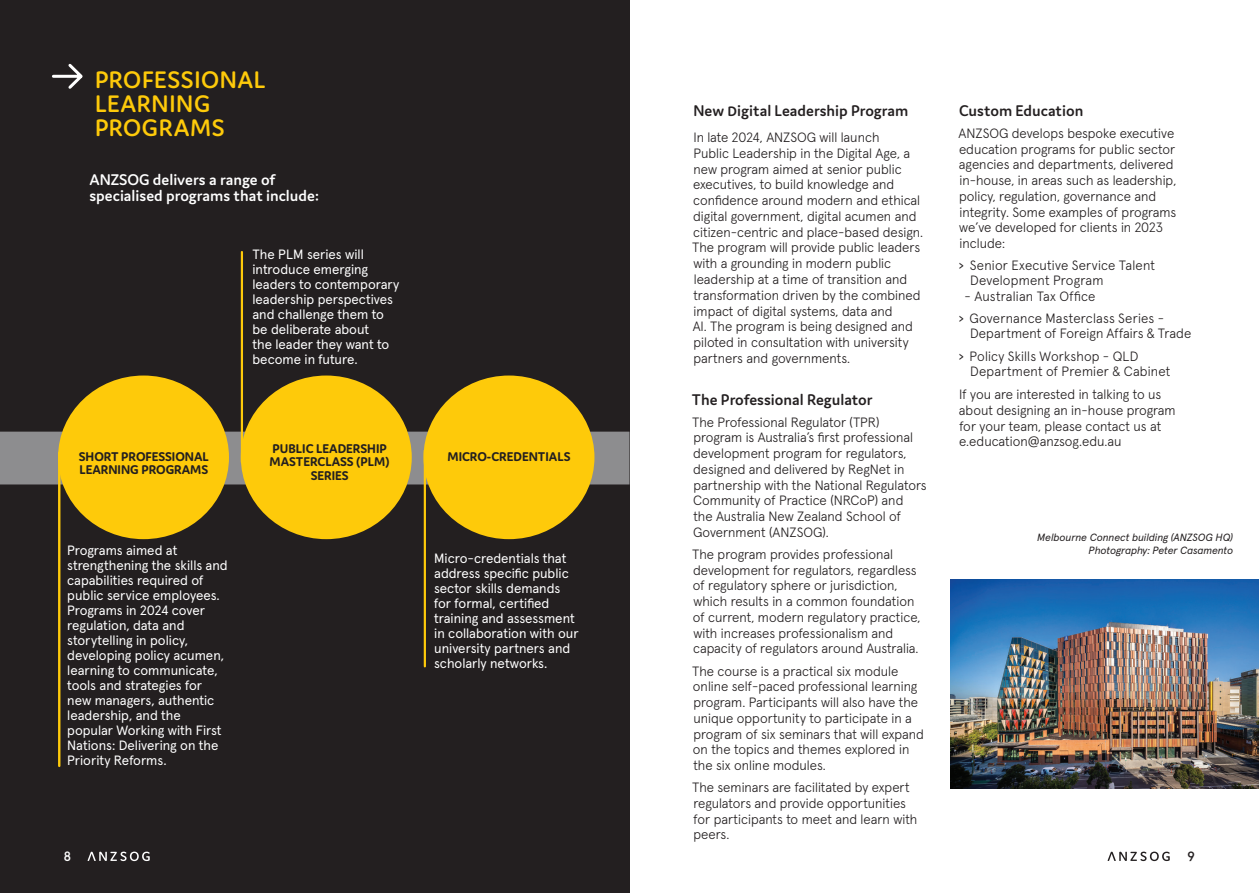
<style>
.page{position:relative;width:1259px;height:893px;background:#fff}
.page>*{position:absolute;margin:0;border:0;box-sizing:border-box;transform-origin:0 0}
.A5_Section_Heading{font:600 25.5px/24.2px "Domus";letter-spacing:.02em;color:#feca0a}
.Bodycopy_new{font:600 16.5px "Domus";color:#231f20}
.Bodycopy_new-2{font:600 16.5px/15.8px "Domus";color:#fff}
.Bodycopy_new-3{font:300 13.5px/15.8px "Apercu";color:#231f20}
.A5_bodycopy{font:13.5px/15px "Apercu";color:#fff}
.t1{font:700 13.5px/13.5px "Domus";color:#231f20}
.Bodycopy_new-4{font:500 13.5px "Apercu";color:#fff}
.Bodycopy_new-5{font:500 13.5px "Apercu";color:#231f20}
.t2{font:italic 10.5px/12.6px "Apercu";letter-spacing:-.005em;color:#231f20;text-align:right}
.s1{font-weight:400}
</style>
<div class="page">
<div style="left:0;top:0;width:629px;height:893px;background:#231f20"></div>
<img style="left:950px;top:579px;width:309px;height:209px">
<div style="left:0;top:432px;width:629px;height:52px;background:#8d8d8f"></div>
<div style="left:60px;top:378px;width:167px;height:159px;background:#feca0a;border-radius:50%"></div>
<div style="left:58px;top:375px;width:171px;height:164px;border:4px solid #feca0a;border-radius:50%"></div>
<div style="left:243px;top:378px;width:166px;height:159px;background:#feca0a;border-radius:50%"></div>
<div style="left:241px;top:375px;width:171px;height:164px;border:4px solid #feca0a;border-radius:50%"></div>
<div style="left:426px;top:378px;width:166px;height:159px;background:#feca0a;border-radius:50%"></div>
<div style="left:423px;top:375px;width:171px;height:164px;border:4px solid #feca0a;border-radius:50%"></div>
<hr style="left:58px;top:453px;width:2px;height:313px;background:#feca0a">
<hr style="left:424px;top:450px;width:2px;height:216px;background:#feca0a">
<hr style="left:241px;top:252px;width:2px;height:210px;background:#feca0a">
<svg style="left:1107px;top:852px;width:62px;height:9px"></svg>
<svg style="left:88px;top:852px;width:62px;height:9px"></svg>
<svg style="left:52px;top:63px;width:31px;height:26px"></svg>
<p class="A5_Section_Heading" style="left:95px;top:67px;width:172px">PROFESSIONAL<br>LEARNING<br>PROGRAMS</p>
<p class="Bodycopy_new-2" style="left:89px;top:172px;width:231px">ANZSOG delivers a range of specialised programs that include:</p>
<p class="A5_bodycopy" style="left:252px;top:245px;width:148px">The PLM series will introduce emerging leaders to contemporary leadership perspectives and challenge them to be deliberate about<br>the leader they want to become in future.</p>
<p class="t1" style="left:79px;top:449px;width:132px">SHORT PROFESSIONAL<br>LEARNING PROGRAMS</p>
<p class="t1" style="left:270px;top:441px;width:122px;text-align:center">PUBLIC LEADERSHIP<br>MASTERCLASS (PLM)<br>SERIES</p>
<p class="t1" style="left:447px;top:449px;width:124px">MICRO-CREDENTIALS</p>
<p class="A5_bodycopy" style="left:67px;top:541px;width:162px">Programs aimed at strengthening the skills and capabilities required of public service employees.<br>Programs in 2024 cover regulation, data and storytelling in policy, developing policy acumen, learning to communicate, tools and strategies for new managers, authentic leadership, and the popular Working with First<br>Nations: Delivering on the<br>Priority Reforms.</p>
<p class="A5_bodycopy" style="left:434px;top:549px;width:146px">Micro-credentials that address specific public sector skills demands for formal, certified training and assessment in collaboration with our university partners and scholarly networks.</p>
<p class="Bodycopy_new" style="left:693px;top:102px;width:216px">New Digital Leadership Program</p>
<p class="Bodycopy_new-3" style="left:692px;top:128px;width:233px">In late 2024, ANZSOG will launch<br>Public Leadership in the Digital Age, a new program aimed at senior public executives, to build knowledge and confidence around modern and ethical digital government, digital acumen and citizen-centric and place-based design.<br>The program will provide public leaders with a grounding in modern public leadership at a time of transition and transformation driven by the combined impact of digital systems, data and<br>AI. The program is being designed and piloted in consultation with university partners and governments.</p>
<p class="Bodycopy_new" style="left:692px;top:390px;width:182px">The Professional Regulator</p>
<p class="Bodycopy_new-3" style="left:692px;top:413px;width:236px">The Professional Regulator (TPR) program is Australia’s first professional development program for regulators, designed and delivered by RegNet in partnership with the National Regulators Community of Practice (NRCoP) and<br>the Australia New Zealand School of Government (ANZSOG).</p>
<p class="Bodycopy_new-3" style="left:692px;top:545px;width:230px">The program provides professional development for regulators, regardless of regulatory sphere or jurisdiction, which results in a common foundation of current, modern regulatory practice, with increases professionalism and capacity of regulators around Australia.</p>
<p class="Bodycopy_new-3" style="left:692px;top:662px;width:233px">The course is a practical six module online self-paced professional learning program. Participants will also have the unique opportunity to participate in a program of six seminars that will expand on the topics and themes explored in the six online modules.</p>
<p class="Bodycopy_new-3" style="left:692px;top:778px;width:227px">The seminars are facilitated by expert regulators and provide opportunities for participants to meet and learn with peers.</p>
<p class="Bodycopy_new" style="left:959px;top:102px;width:126px">Custom Education</p>
<p class="Bodycopy_new-3" style="left:958px;top:124px;width:219px">ANZSOG develops bespoke executive education programs for public sector agencies and departments, delivered in-house, in areas such as leadership, policy, regulation, governance and integrity. Some examples of programs we’ve developed for clients in 2023 include:</p>
<p class="Bodycopy_new-3" style="left:970px;top:256px;width:186px;line-height:15.3px;text-indent:-11px"><span class="s1">›</span> Senior Executive Service Talent<br>Development Program</p>
<p class="Bodycopy_new-3" style="left:964px;top:287px;width:132px">- Australian Tax Office</p>
<p class="Bodycopy_new-3" style="left:970px;top:309px;width:223px;line-height:15.3px;text-indent:-11px"><span class="s1">›</span> Governance Masterclass Series -<br>Department of Foreign Affairs &amp; Trade</p>
<p class="Bodycopy_new-3" style="left:970px;top:347px;width:202px;line-height:15.3px;text-indent:-11px"><span class="s1">›</span> Policy Skills Workshop - QLD<br>Department of Premier &amp; Cabinet</p>
<p class="Bodycopy_new-3" style="left:959px;top:385px;width:218px">If you are interested in talking to us about designing an in-house program for your team, please contact us at e.education@anzsog.edu.au</p>
<p class="t2" style="left:1037px;top:530px;width:197px">Melbourne Connect building (ANZSOG HQ)<br>Photography: Peter Casamento</p>
<p class="Bodycopy_new-4" style="left:64px;top:846px;width:9px">8</p>
<p class="Bodycopy_new-5" style="left:1187px;top:846px;width:9px">9</p>
</div>
